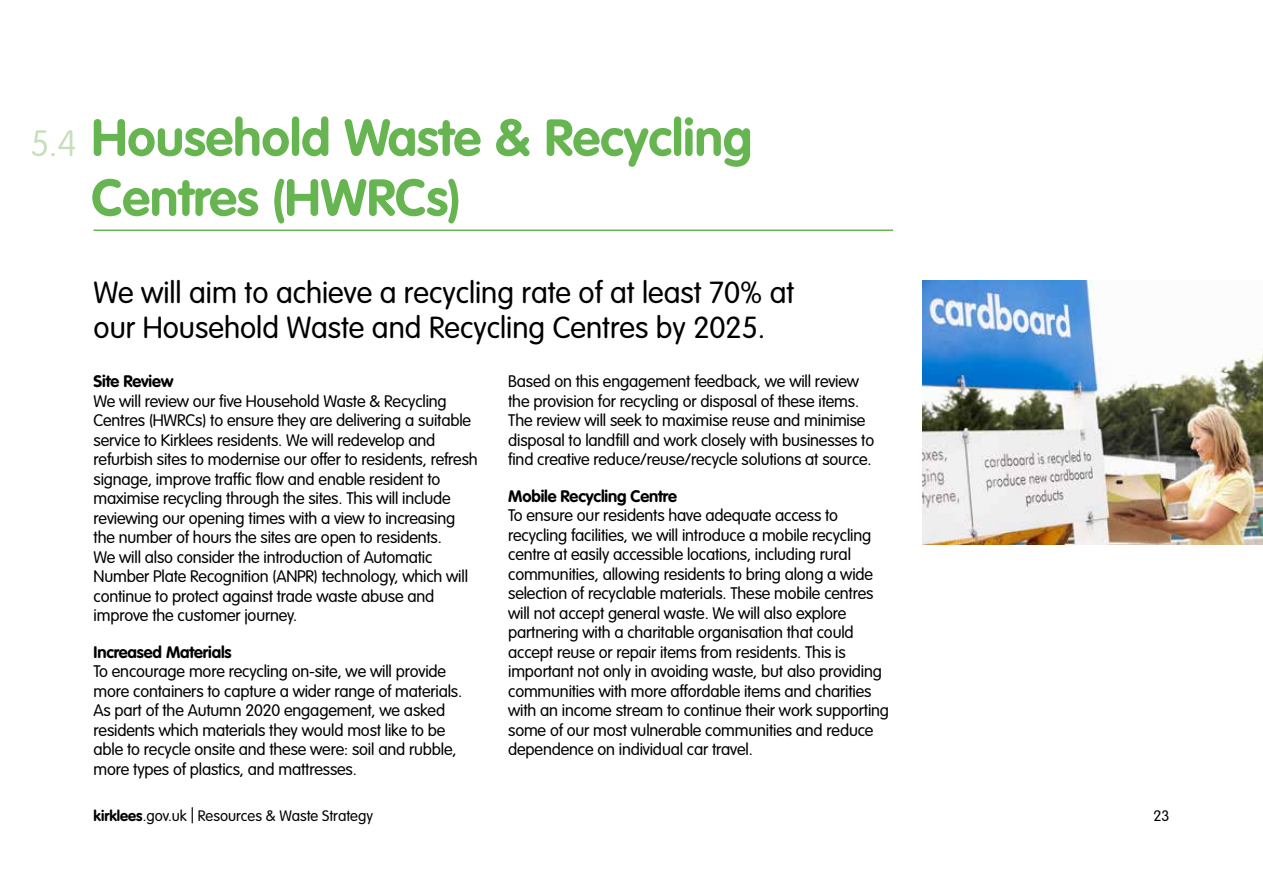
<style>
.page{position:relative;width:1263px;height:893px;background:#fff}
.page>*{position:absolute;margin:0;border:0;box-sizing:border-box;transform-origin:0 0}
.t1{font:700 51px/60px "VAG Rounded LT";color:#66b551}
.t2{font:100 36px "VAG Rounded LT";color:#c4dfba}
.t3{font:300 30px/34.5px "VAG Rounded LT";color:#000}
.t4{font:300 16.5px/19.5px "VAG Rounded LT";letter-spacing:-.01em;color:#000}
.t5{font:700 16.5px "VAG Rounded LT";letter-spacing:-.01em;color:#000}
.t6{font:300 15px "VAG Rounded LT";color:#000}
.s1{font-weight:700}
</style>
<div class="page">
<hr style="left:94px;top:229px;width:799px;height:2px;background:#66b551">
<img style="left:923px;top:281px;width:340px;height:263px">
<h2 class="t2" style="left:30px;top:122px;width:48px">5.4</h2>
<h1 class="t1" style="left:91px;top:110px;width:662px">Household Waste &amp; Recycling<br>Centres (HWRCs)</h1>
<h3 class="t3" style="left:94px;top:277px;width:702px">We will aim to achieve a recycling rate of at least 70% at our Household Waste and Recycling Centres by 2025.</h3>
<p class="t5" style="left:94px;top:372px;width:82px">Site Review</p>
<p class="t4" style="left:94px;top:392px;width:386px">We will review our five Household Waste &amp; Recycling Centres (HWRCs) to ensure they are delivering a suitable service to Kirklees residents. We will redevelop and refurbish sites to modernise our offer to residents, refresh signage, improve traffic flow and enable resident to maximise recycling through the sites. This will include reviewing our opening times with a view to increasing the number of hours the sites are open to residents.<br>We will also consider the introduction of Automatic Number Plate Recognition (ANPR) technology, which will continue to protect against trade waste abuse and improve the customer journey.</p>
<p class="t5" style="left:94px;top:642px;width:140px">Increased Materials</p>
<p class="t4" style="left:94px;top:662px;width:370px">To encourage more recycling on-site, we will provide more containers to capture a wider range of materials.<br>As part of the Autumn 2020 engagement, we asked residents which materials they would most like to be able to recycle onsite and these were: soil and rubble, more types of plastics, and mattresses.</p>
<p class="t4" style="left:508px;top:372px;width:368px">Based on this engagement feedback, we will review the provision for recycling or disposal of these items.<br>The review will seek to maximise reuse and minimise disposal to landfill and work closely with businesses to find creative reduce/reuse/recycle solutions at source.</p>
<p class="t5" style="left:508px;top:486px;width:170px">Mobile Recycling Centre</p>
<p class="t4" style="left:508px;top:506px;width:382px">To ensure our residents have adequate access to recycling facilities, we will introduce a mobile recycling centre at easily accessible locations, including rural communities, allowing residents to bring along a wide selection of recyclable materials. These mobile centres will not accept general waste. We will also explore partnering with a charitable organisation that could accept reuse or repair items from residents. This is important not only in avoiding waste, but also providing communities with more affordable items and charities with an income stream to continue their work supporting some of our most vulnerable communities and reduce dependence on individual car travel.</p>
<p class="t6" style="left:94px;top:807px;width:281px"><span class="s1">kirklees</span>.gov.uk | Resources &amp; Waste Strategy</p>
<p class="t6" style="left:1153px;top:807px;width:18px">23</p>
</div>
